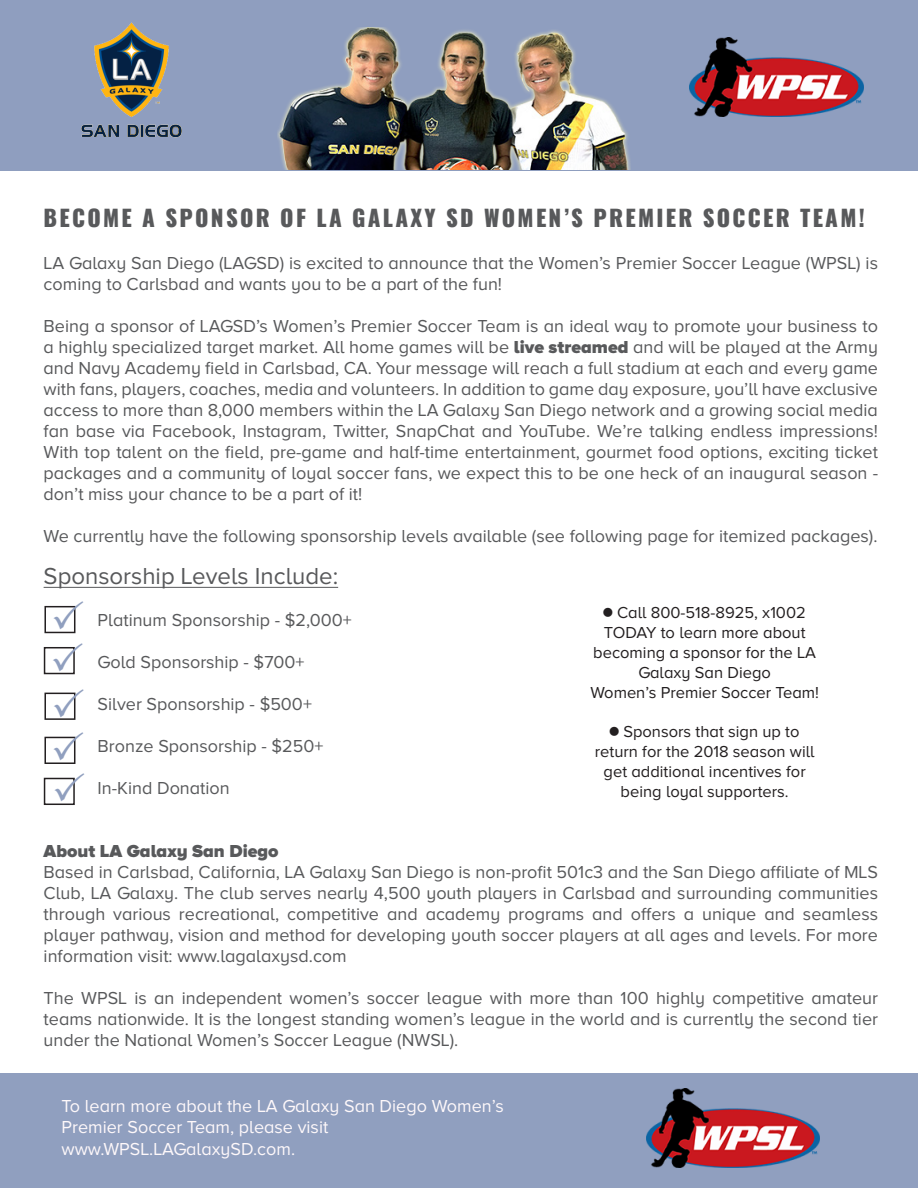
<style>
.page{position:relative;width:918px;height:1188px;background:#fff}
.page>*{position:absolute;margin:0;border:0;box-sizing:border-box;transform-origin:0 0}
.t1{font:24px "Proxima Nova A";color:#58595b}
.t2{font:800 22.5px "Oswald";letter-spacing:.1em;color:#58595b}
.t3{font:18px/21px "Proxima Nova A";color:#58595b;text-align:justify}
.t4{font:18px/21.6px "Proxima Nova A";color:#fef8fa}
.t5{font:900 18px "Proxima Nova A";color:#58595b}
.t6{font:16.5px/19.8px "Proxima Nova A";color:#231f20;text-align:center}
.s1{font-weight:900}
</style>
<div class="page">
<div style="left:0;top:0;width:918px;height:171px;background:#8f9ebf"></div>
<hr style="left:44px;top:587px;width:294px;height:1px;background:#58595b">
<div style="left:44px;top:606px;width:31px;height:27px;border:2px solid #231f20"></div>
<div style="left:44px;top:647px;width:31px;height:27px;border:2px solid #231f20"></div>
<div style="left:44px;top:693px;width:31px;height:27px;border:2px solid #231f20"></div>
<div style="left:44px;top:737px;width:31px;height:27px;border:2px solid #231f20"></div>
<div style="left:44px;top:778px;width:31px;height:27px;border:2px solid #231f20"></div>
<img style="left:81px;top:22px;width:101px;height:116px">
<div style="left:0;top:1074px;width:918px;height:114px;background:#909fbf"></div>
<img style="left:277px;top:28px;width:353px;height:142px">
<img style="left:689px;top:37px;width:175px;height:80px">
<img style="left:646px;top:1089px;width:173px;height:78px">
<svg style="left:54px;top:605px;width:22px;height:24px"></svg>
<svg style="left:53px;top:647px;width:22px;height:24px"></svg>
<svg style="left:54px;top:692px;width:22px;height:25px"></svg>
<svg style="left:54px;top:736px;width:22px;height:24px"></svg>
<svg style="left:55px;top:777px;width:20px;height:24px"></svg>
<p class="t2" style="left:44px;top:202px;width:823px">BECOME A SPONSOR OF LA GALAXY SD WOMEN’S PREMIER SOCCER TEAM!</p>
<p class="t3" style="left:44px;top:252px;width:836px">LA Galaxy San Diego (LAGSD) is excited to announce that the Women’s Premier Soccer League (WPSL) is coming to Carlsbad and wants you to be a part of the fun!</p>
<p class="t3" style="left:44px;top:315px;width:836px">Being a sponsor of LAGSD’s Women’s Premier Soccer Team is an ideal way to promote your business to a highly specialized target market. All home games will be <span class="s1">live streamed</span> and will be played at the Army and Navy Academy field in Carlsbad, CA. Your message will reach a full stadium at each and every game with fans, players, coaches, media and volunteers. In addition to game day exposure, you’ll have exclusive access to more than 8,000 members within the LA Galaxy San Diego network and a growing social media fan base via Facebook, Instagram, Twitter, SnapChat and YouTube. We’re talking endless impressions!<br>With top talent on the field, pre-game and half-time entertainment, gourmet food options, exciting ticket packages and a community of loyal soccer fans, we expect this to be one heck of an inaugural season - don’t miss your chance to be a part of it!</p>
<p class="t3" style="left:44px;top:525px;width:835px">We currently have the following sponsorship levels available (see following page for itemized packages).</p>
<p class="t1" style="left:44px;top:563px;width:296px">Sponsorship Levels Include:</p>
<p class="t3" style="left:98px;top:609px;width:256px">Platinum Sponsorship - $2,000+</p>
<p class="t3" style="left:98px;top:651px;width:209px">Gold Sponsorship - $700+</p>
<p class="t3" style="left:98px;top:693px;width:216px">Silver Sponsorship - $500+</p>
<p class="t3" style="left:98px;top:735px;width:227px">Bronze Sponsorship - $250+</p>
<p class="t3" style="left:98px;top:777px;width:134px">In-Kind Donation</p>
<p class="t6" style="left:593px;top:603px;width:224px">■ Call 800-518-8925, x1002<br>TODAY to learn more about becoming a sponsor for the LA<br>Galaxy San Diego</p>
<p class="t6" style="left:590px;top:682px;width:230px">Women’s Premier Soccer Team!</p>
<p class="t6" style="left:610px;top:722px;width:191px">■ Sponsors that sign up to</p>
<p class="t6" style="left:595px;top:741px;width:221px">return for the 2018 season will get additional incentives for being loyal supporters.</p>
<p class="t5" style="left:44px;top:841px;width:237px">About LA Galaxy San Diego</p>
<p class="t3" style="left:44px;top:861px;width:836px">Based in Carlsbad, California, LA Galaxy San Diego is non-profit 501c3 and the San Diego affiliate of MLS Club, LA Galaxy. The club serves nearly 4,500 youth players in Carlsbad and surrounding communities through various recreational, competitive and academy programs and offers a unique and seamless player pathway, vision and method for developing youth soccer players at all ages and levels. For more information visit: www.lagalaxysd.com</p>
<p class="t3" style="left:44px;top:987px;width:836px">The WPSL is an independent women’s soccer league with more than 100 highly competitive amateur teams nationwide. It is the longest standing women’s league in the world and is currently the second tier under the National Women’s Soccer League (NWSL).</p>
<p class="t4" style="left:62px;top:1095px;width:444px">To learn more about the LA Galaxy San Diego Women’s<br>Premier Soccer Team, please visit</p>
<p class="t4" style="left:62px;top:1138px;width:235px">www.WPSL.LAGalaxySD.com.</p>
</div>
